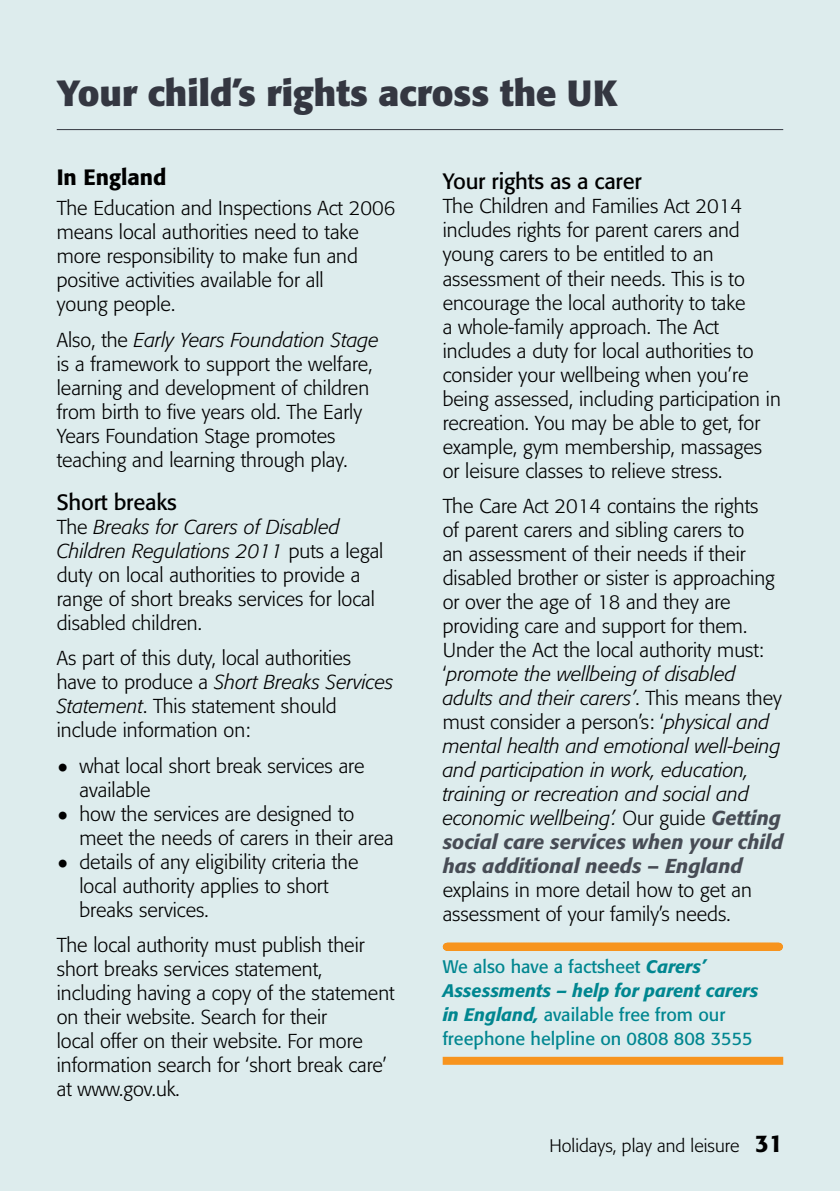
<style>
.page{position:relative;width:840px;height:1191px;background:#fff}
.page>*{position:absolute;margin:0;border:0;box-sizing:border-box;transform-origin:0 0}
.t1{font:700 36px "Formata BQ";color:#343741}
.t2{font:22px "Formata BQ";letter-spacing:-.01em;color:#000}
.t3{font:500 22px "Formata BQ";color:#000}
.t4{font:300 20px/24px "Formata BQ";color:#000}
.t5{font:18px/24px "Formata BQ";color:#008690}
.t6{font:300 18px "Formata BQ";color:#000}
.s1{font-style:italic}
.s2{font-family:"Arial";font-weight:900;font-size:24px}
.s3{font-weight:500;font-style:italic;color:#474c55}
.s4{font-weight:500;color:#474c55}
.s5{font-weight:500;font-style:italic}
.s6{font-weight:500;font-size:24px}
</style>
<div class="page">
<div style="left:0;top:0;width:839px;height:1191px;background:#ddeced"></div>
<hr style="left:57px;top:129px;width:725px;height:1px;background:#343741">
<svg style="left:446px;top:942px;width:332px;height:8px;background:#f5992a"></svg>
<div style="left:442px;top:1056px;width:340px;height:8px;background:#f7941e"></div>
<h1 class="t1" style="left:57px;top:71px;width:562px">Your child’s rights across the UK</h1>
<p class="t3" style="left:57px;top:164px;width:111px">In England</p>
<p class="t4" style="left:57px;top:196px;width:340px">The Education and Inspections Act 2006 means local authorities need to take more responsibility to make fun and positive activities available for all<br>young people.</p>
<p class="t4" style="left:57px;top:328px;width:323px">Also, the <span class="s1">Early Years Foundation Stage </span>is a framework to support the welfare, learning and development of children from birth to five years old. The Early Years Foundation Stage promotes teaching and learning through play.</p>
<p class="t2" style="left:57px;top:489px;width:121px">Short breaks</p>
<p class="t4" style="left:57px;top:515px;width:328px">The <span class="s1">Breaks for Carers of Disabled Children Regulations 2011</span> puts a legal duty on local authorities to provide a range of short breaks services for local disabled children.</p>
<p class="t4" style="left:57px;top:646px;width:338px">As part of this duty, local authorities have to produce a <span class="s1">Short Breaks Services Statement</span>. This statement should include information on:</p>
<p class="t4" style="left:79px;top:754px;width:286px;text-indent:-23px"><span class="s2">•</span> what local short break services are available</p>
<p class="t4" style="left:79px;top:802px;width:315px;text-indent:-23px"><span class="s2">•</span> how the services are designed to meet the needs of carers in their area</p>
<p class="t4" style="left:79px;top:850px;width:280px;text-indent:-23px"><span class="s2">•</span> details of any eligibility criteria the local authority applies to short breaks services.</p>
<p class="t4" style="left:57px;top:933px;width:339px">The local authority must publish their short breaks services statement, including having a copy of the statement on their website. Search for their<br>local offer on their website. For more information search for ‘short break care’ at www.gov.uk.</p>
<p class="t2" style="left:442px;top:168px;width:200px">Your rights as a carer</p>
<p class="t4" style="left:442px;top:195px;width:339px">The Children and Families Act 2014 includes rights for parent carers and young carers to be entitled to an assessment of their needs. This is to encourage the local authority to take<br>a whole-family approach. The Act includes a duty for local authorities to consider your wellbeing when you’re being assessed, including participation in recreation. You may be able to get, for example, gym membership, massages or leisure classes to relieve stress.</p>
<p class="t4" style="left:442px;top:494px;width:342px">The Care Act 2014 contains the rights<br>of parent carers and sibling carers to<br>an assessment of their needs if their disabled brother or sister is approaching or over the age of 18 and they are providing care and support for them.<br>Under the Act the local authority must: ‘<span class="s1">promote the wellbeing of disabled adults and their carers’</span>. This means they must consider a person’s: ‘<span class="s1">physical and mental health and emotional well-being and participation in work, education, training or recreation and social and economic wellbeing’.</span> Our guide <span class="s3">Getting social care services when your child has additional needs</span> <span class="s4">–</span> <span class="s3">England </span>explains in more detail how to get an assessment of your family’s needs.</p>
<p class="t5" style="left:442px;top:955px;width:317px">We also have a factsheet <span class="s5">Carers’ Assessments – help for parent carers in England,</span> available free from our freephone helpline on 0808 808 3555</p>
<p class="t6" style="left:549px;top:1135px;width:235px">Holidays, play and leisure <span class="s6">31</span></p>
</div>
